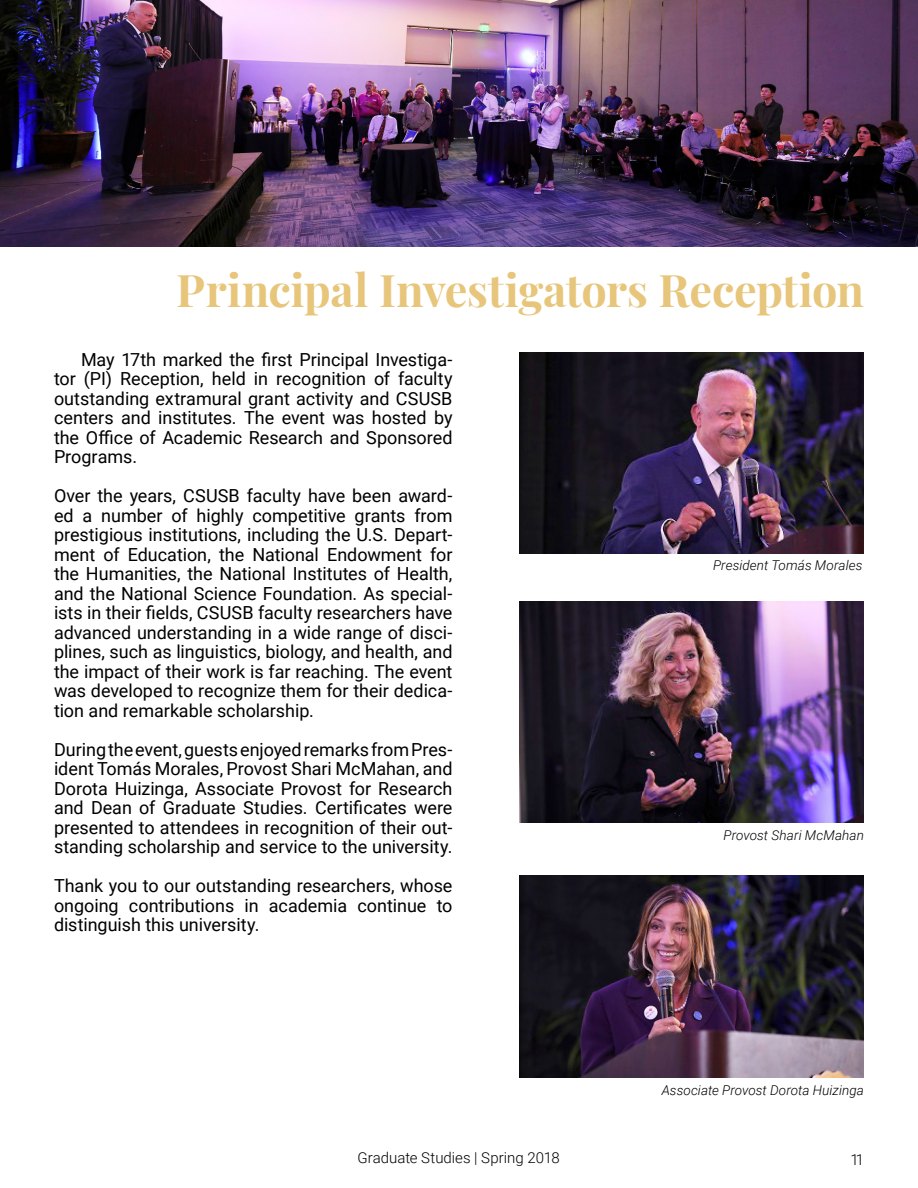
<style>
.page{position:relative;width:918px;height:1188px;background:#fff}
.page>*{position:absolute;margin:0;border:0;box-sizing:border-box;transform-origin:0 0}
.t1{font:700 45px "Playfair Display";letter-spacing:-.005em;color:#e7c67b}
.t2{font:18px/19.5px "Roboto";color:#000;text-align:justify}
.t3{font:300 15px "Roboto";color:#000}
.t4{font:italic 300 13.5px "Roboto";letter-spacing:.005em;color:#000}
</style>
<div class="page">
<img style="left:0;top:0;width:918px;height:247px">
<img style="left:520px;top:876px;width:344px;height:201px">
<img style="left:520px;top:352px;width:344px;height:202px">
<img style="left:520px;top:601px;width:344px;height:222px">
<h1 class="t1" style="left:176px;top:255px;width:689px">Principal Investigators Reception</h1>
<p class="t2" style="left:54px;top:349px;width:400px;text-indent:27px">May 17th marked the first Principal Investiga&shy;tor (PI) Reception, held in recognition of faculty outstanding extramural grant activity and CSUSB centers and institutes. The event was hosted by the Office of Academic Research and Sponsored Programs.</p>
<p class="t2" style="left:54px;top:485px;width:400px">Over the years, CSUSB faculty have been award&shy;ed a number of highly competitive grants from prestigious institutions, including the U.S. Depart&shy;ment of Education, the National Endowment for the Humanities, the National Institutes of Health, and the National Science Foundation. As special&shy;ists in their fields, CSUSB faculty researchers have advanced understanding in a wide range of disci&shy;plines, such as linguistics, biology, and health, and the impact of their work is far reaching. The event was developed to recognize them for their dedica&shy;tion and remarkable scholarship.</p>
<p class="t2" style="left:54px;top:739px;width:400px">During the event, guests enjoyed remarks from Pres&shy;ident Tomás Morales, Provost Shari McMahan, and Dorota Huizinga, Associate Provost for Research and Dean of Graduate Studies. Certificates were presented to attendees in recognition of their out&shy;standing scholarship and service to the university.</p>
<p class="t2" style="left:54px;top:875px;width:400px">Thank you to our outstanding researchers, whose ongoing contributions in academia continue to distinguish this university.</p>
<p class="t4" style="left:713px;top:556px;width:151px">President Tomás Morales</p>
<p class="t4" style="left:724px;top:825px;width:142px">Provost Shari McMahan</p>
<p class="t4" style="left:662px;top:1081px;width:204px">Associate Provost Dorota Huizinga</p>
<p class="t3" style="left:357px;top:1147px;width:204px">Graduate Studies | Spring 2018</p>
<p class="t3" style="left:850px;top:1149px;width:15px">11</p>
</div>
